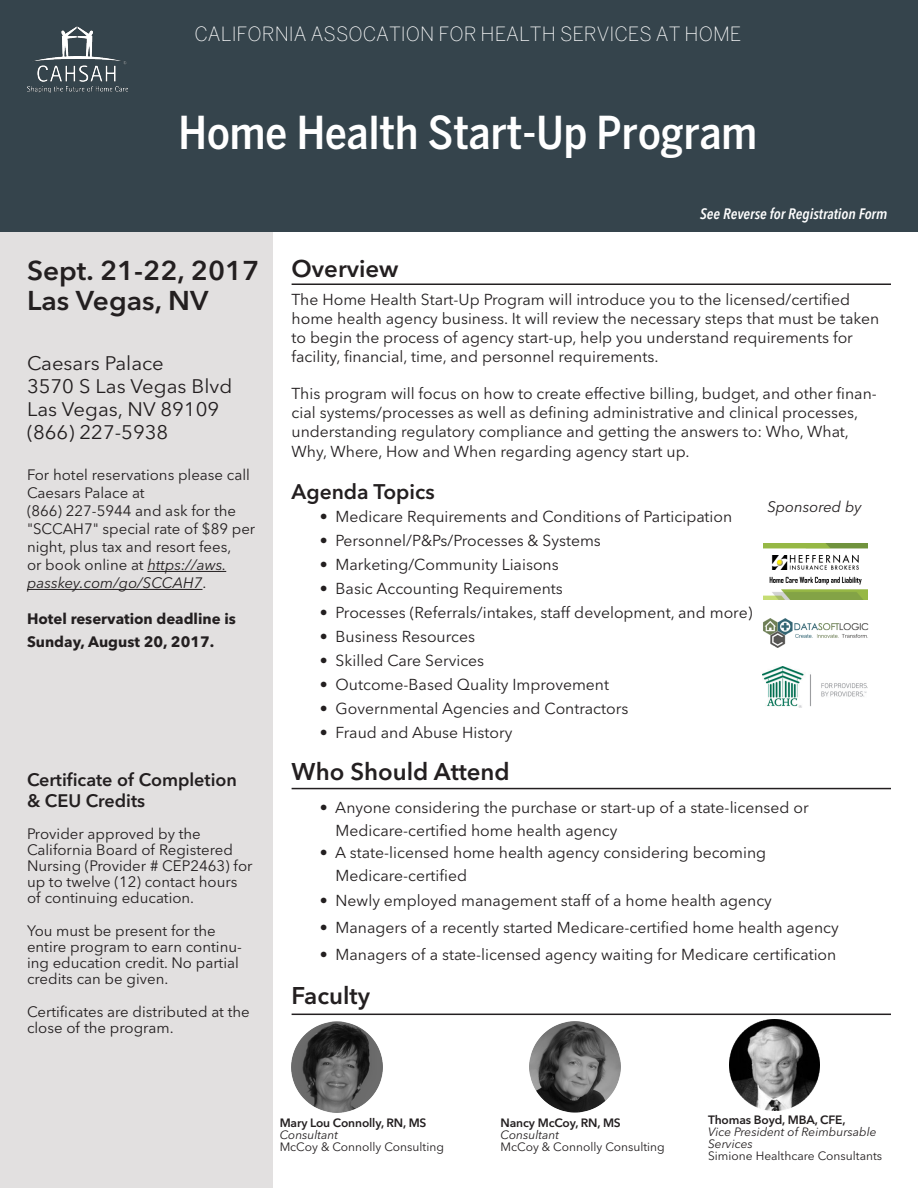
<style>
.page{position:relative;width:918px;height:1188px;background:#fff}
.page>*{position:absolute;margin:0;border:0;box-sizing:border-box;transform-origin:0 0}
.t1{font:500 condensed 45px "Benton Sans";color:#fff}
.t2{font:600 27px "Avenir Next LT Pro";color:#231f20;scale:1.04 1}
.t3{font:600 24px "Avenir Next LT Pro";color:#231f20}
.t4{font:600 21px "Avenir Next LT Pro";color:#231f20}
.t5{font:19.5px "Avenir Next LT Pro";color:#231f20;scale:1.04 1}
.t6{font:200 19.5px "Benton Sans";color:#fff}
.t7{font:600 18px "Avenir Next LT Pro";color:#231f20}
.t8{font:15.75px/18.9px "Avenir Next LT Pro";color:#231f20}
.t9{font:15px/16.2px "Avenir Next LT Pro";color:#231f20}
.t10{font:700 15px/23.1px "Avenir Next LT Pro";color:#231f20}
.t11{font:italic 600 condensed 15px "Avenir Next LT Pro";color:#fff}
.t12{font:italic 15px "Avenir Next LT Pro";color:#231f20}
.t13{font:12px "Avenir Next LT Pro";color:#231f20}
.t14{font:600 12px "Avenir Next LT Pro";letter-spacing:-.01em;color:#231f20}
.t15{font:italic 12px "Avenir Next LT Pro";color:#231f20}
.s1{font-style:italic}
</style>
<div class="page">
<div style="left:0;top:231px;width:272px;height:957px;background:#e2e0e0"></div>
<hr style="left:147px;top:571px;width:79px;height:1px;background:#231f20">
<hr style="left:27px;top:589px;width:175px;height:1px;background:#231f20">
<hr style="left:292px;top:284px;width:599px;height:1px;background:#231f20">
<img style="left:763px;top:544px;width:105px;height:55px">
<div style="left:0;top:0;width:918px;height:231px;background:#35444c"></div>
<img style="left:27px;top:27px;width:100px;height:66px">
<img style="left:291px;top:1021px;width:92px;height:92px">
<img style="left:529px;top:1021px;width:92px;height:92px">
<img style="left:729px;top:1020px;width:91px;height:90px">
<hr style="left:292px;top:788px;width:599px;height:1px;background:#231f20">
<hr style="left:292px;top:1014px;width:599px;height:1px;background:#231f20">
<img style="left:763px;top:666px;width:104px;height:42px">
<img style="left:763px;top:618px;width:106px;height:30px">
<p class="t6" style="left:194px;top:23px;width:548px">CALIFORNIA ASSOCATION FOR HEALTH SERVICES AT HOME</p>
<p class="t1" style="left:179px;top:106px;width:580px">Home Health Start-Up Program</p>
<p class="t2" style="left:27px;top:254px;width:225px">Sept. 21-22, 2017</p>
<p class="t2" style="left:27px;top:284px;width:176px">Las Vegas, NV</p>
<p class="t5" style="left:27px;top:351px;width:133px">Caesars Palace</p>
<p class="t5" style="left:27px;top:374px;width:199px">3570 S Las Vegas Blvd</p>
<p class="t5" style="left:27px;top:397px;width:186px">Las Vegas, NV 89109</p>
<p class="t5" style="left:27px;top:420px;width:137px">(866) 227-5938</p>
<p class="t9" style="left:27px;top:466px;width:224px;line-height:18px">For hotel reservations please call<br>Caesars Palace at</p>
<p class="t9" style="left:27px;top:502px;width:230px;line-height:18px">(866) 227-5944 and ask for the "SCCAH7" special rate of $89 per night, plus tax and resort fees,<br>or book online at <span class="s1">https://aws. passkey.com/go/SCCAH7</span>.</p>
<p class="t10" style="left:27px;top:607px;width:211px">Hotel reservation deadline is<br>Sunday, August 20, 2017.</p>
<p class="t7" style="left:27px;top:768px;width:212px">Certificate of Completion</p>
<p class="t7" style="left:27px;top:789px;width:120px">&amp; CEU Credits</p>
<p class="t9" style="left:27px;top:825px;width:175px">Provider approved by the</p>
<p class="t9" style="left:27px;top:841px;width:227px">California Board of Registered<br>Nursing (Provider # CEP2463) for up to twelve (12) contact hours of continuing education.</p>
<p class="t9" style="left:27px;top:922px;width:216px">You must be present for the entire program to earn continu&shy;ing education credit. No partial credits can be given.</p>
<p class="t9" style="left:27px;top:1003px;width:224px">Certificates are distributed at the close of the program.</p>
<p class="t3" style="left:292px;top:254px;width:109px">Overview</p>
<p class="t11" style="left:700px;top:204px;width:189px">See Reverse for Registration Form</p>
<p class="t8" style="left:292px;top:290px;width:589px">The Home Health Start-Up Program will introduce you to the licensed/certified home health agency business. It will review the necessary steps that must be taken to begin the process of agency start-up, help you understand requirements for facility, financial, time, and personnel requirements.</p>
<p class="t8" style="left:292px;top:384px;width:587px">This program will focus on how to create effective billing, budget, and other finan&shy;cial systems/processes as well as defining administrative and clinical processes, understanding regulatory compliance and getting the answers to: Who, What, Why, Where, How and When regarding agency start up.</p>
<p class="t4" style="left:292px;top:479px;width:145px">Agenda Topics</p>
<p class="t8" style="left:320px;top:507px;width:414px">• Medicare Requirements and Conditions of Participation</p>
<p class="t8" style="left:320px;top:531px;width:283px">• Personnel/P&amp;Ps/Processes &amp; Systems</p>
<p class="t8" style="left:320px;top:555px;width:240px">• Marketing/Community Liaisons</p>
<p class="t8" style="left:320px;top:579px;width:245px">• Basic Accounting Requirements</p>
<p class="t8" style="left:320px;top:603px;width:434px">• Processes (Referrals/intakes, staff development, and more)</p>
<p class="t8" style="left:320px;top:627px;width:157px">• Business Resources</p>
<p class="t8" style="left:320px;top:651px;width:166px">• Skilled Care Services</p>
<p class="t8" style="left:320px;top:675px;width:291px">• Outcome-Based Quality Improvement</p>
<p class="t8" style="left:320px;top:699px;width:310px">• Governmental Agencies and Contractors</p>
<p class="t8" style="left:320px;top:723px;width:194px">• Fraud and Abuse History</p>
<p class="t12" style="left:767px;top:498px;width:96px">Sponsored by</p>
<p class="t3" style="left:292px;top:757px;width:220px">Who Should Attend</p>
<p class="t8" style="left:336px;top:797px;width:475px;line-height:22.5px;text-indent:-16px">• Anyone considering the purchase or start-up of a state-licensed or<br>Medicare-certified home health agency</p>
<p class="t8" style="left:336px;top:842px;width:432px;line-height:22.5px;text-indent:-16px">• A state-licensed home health agency considering becoming<br>Medicare-certified</p>
<p class="t8" style="left:320px;top:891px;width:454px">• Newly employed management staff of a home health agency</p>
<p class="t8" style="left:320px;top:918px;width:520px">• Managers of a recently started Medicare-certified home health agency</p>
<p class="t8" style="left:320px;top:945px;width:518px">• Managers of a state-licensed agency waiting for Medicare certification</p>
<p class="t3" style="left:292px;top:981px;width:80px">Faculty</p>
<p class="t14" style="left:280px;top:1116px;width:148px">Mary Lou Connolly, RN, MS</p>
<p class="t15" style="left:280px;top:1128px;width:60px">Consultant</p>
<p class="t13" style="left:280px;top:1140px;width:166px">McCoy &amp; Connolly Consulting</p>
<p class="t14" style="left:501px;top:1116px;width:122px">Nancy McCoy, RN, MS</p>
<p class="t15" style="left:501px;top:1128px;width:60px">Consultant</p>
<p class="t13" style="left:501px;top:1140px;width:166px">McCoy &amp; Connolly Consulting</p>
<p class="t14" style="left:708px;top:1113px;width:139px">Thomas Boyd, MBA, CFE,</p>
<p class="t15" style="left:708px;top:1125px;width:170px">Vice President of Reimbursable</p>
<p class="t15" style="left:708px;top:1137px;width:46px">Services</p>
<p class="t13" style="left:708px;top:1149px;width:175px">Simione Healthcare Consultants</p>
</div>
